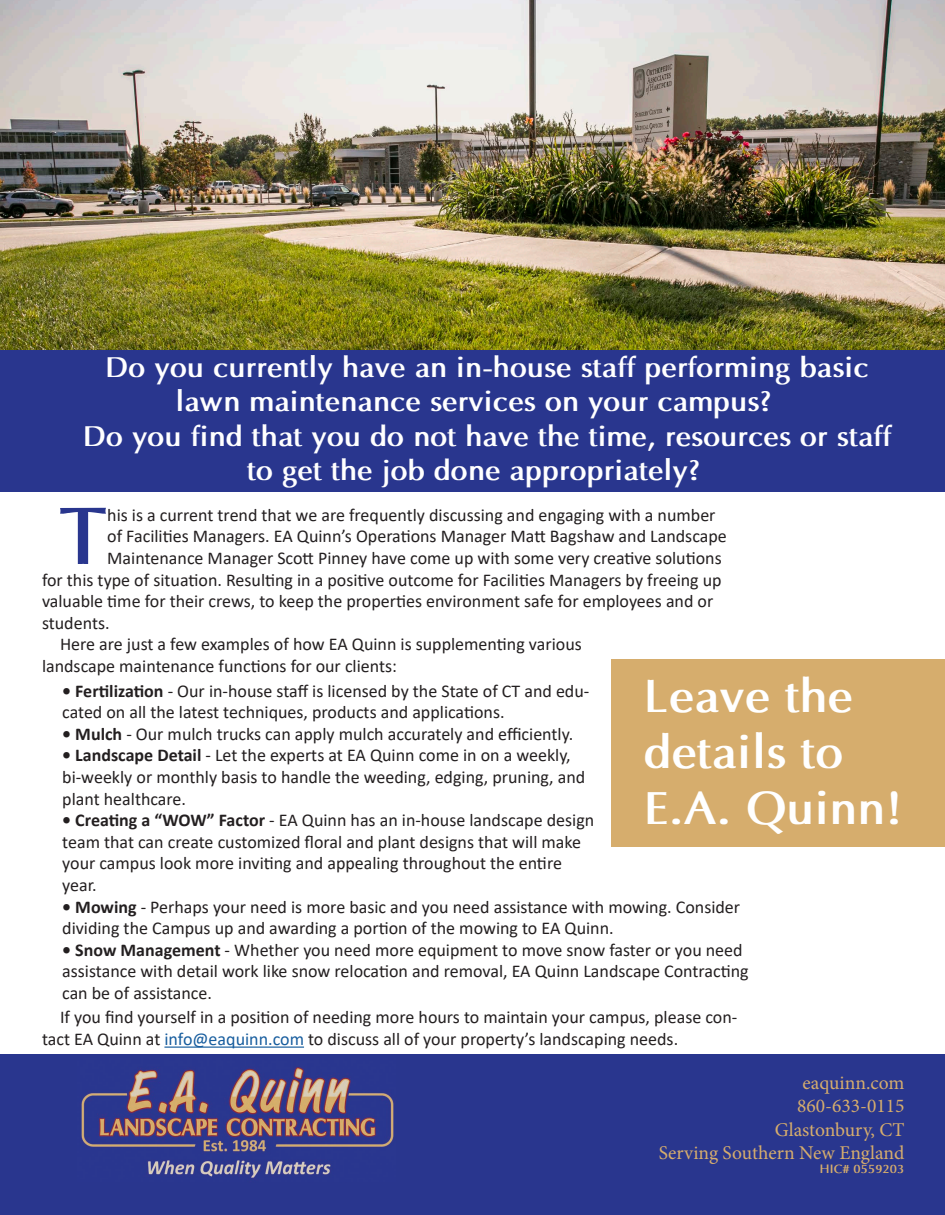
<style>
.page{position:relative;width:945px;height:1215px;background:#fff}
.page>*{position:absolute;margin:0;border:0;box-sizing:border-box;transform-origin:0 0}
.t1{font:700 81px "Optima";color:#29368e}
.t2{font:700 46.5px/55.8px "Optima";color:#fff}
.t3{font:700 28.5px "Optima";color:#fff}
.t4{font:19.5px/23.4px "Minion Pro";color:#d6ad6d;text-align:right}
.t5{font:18px/21.6px "Calibri";color:#231f20}
.t6{font:700 12.15px "Optima";color:#d6ad6d}
.s1{font-weight:700}
.s2{color:#175d9e}
</style>
<div class="page">
<div style="left:0;top:349px;width:945px;height:142px;background:#29368e"></div>
<img style="left:0;top:0;width:945px;height:349px">
<div style="left:0;top:1055px;width:945px;height:160px;background:#29368e"></div>
<img style="left:81px;top:1067px;width:313px;height:111px">
<div style="left:612px;top:659px;width:333px;height:188px;background:#d6ad6d"></div>
<hr style="left:164px;top:1047px;width:140px;height:1px;background:#175d9e">
<p class="t3" style="left:105px;top:350px;width:765px">Do you currently have an in-house staff performing basic</p>
<p class="t3" style="left:175px;top:384px;width:598px">lawn maintenance services on your campus?</p>
<p class="t3" style="left:83px;top:419px;width:810px">Do you find that you do not have the time, resources or staff</p>
<p class="t3" style="left:247px;top:453px;width:455px">to get the job done appropriately?</p>
<p class="t1" style="left:59px;top:487px;width:50px">T</p>
<p class="t5" style="left:107px;top:504px;width:610px">his is a current trend that we are frequently discussing and engaging with a number</p>
<p class="t5" style="left:107px;top:525px;width:621px">of Facilities Managers. EA Quinn’s Operations Manager Matt Bagshaw and Landscape</p>
<p class="t5" style="left:107px;top:547px;width:616px">Maintenance Manager Scott Pinney have come up with some very creative solutions</p>
<p class="t5" style="left:42px;top:568px;width:681px">for this type of situation. Resulting in a positive outcome for Facilities Managers by freeing up</p>
<p class="t5" style="left:42px;top:590px;width:673px">valuable time for their crews, to keep the properties environment safe for employees and or</p>
<p class="t5" style="left:42px;top:612px;width:69px">students.</p>
<p class="t5" style="left:42px;top:633px;width:541px;text-indent:18px">Here are just a few examples of how EA Quinn is supplementing various landscape maintenance functions for our clients:</p>
<p class="t2" style="left:644px;top:668px;width:211px">Leave the details to</p>
<p class="t2" style="left:644px;top:780px;width:260px">E.A. Quinn!</p>
<p class="t5" style="left:62px;top:679px;width:529px"><span class="s1">• Fertilization</span> - Our in-house staff is licensed by the State of CT and edu&shy;cated on all the latest techniques, products and applications.</p>
<p class="t5" style="left:62px;top:723px;width:512px"><span class="s1">• Mulch</span> - Our mulch trucks can apply mulch accurately and efficiently.</p>
<p class="t5" style="left:62px;top:744px;width:525px"><span class="s1">• Landscape Detail</span> - Let the experts at EA Quinn come in on a weekly, bi-weekly or monthly basis to handle the weeding, edging, pruning, and plant healthcare.</p>
<p class="t5" style="left:62px;top:809px;width:534px"><span class="s1">• Creating a “WOW” Factor</span> - EA Quinn has an in-house landscape design team that can create customized floral and plant designs that will make your campus look more inviting and appealing throughout the entire year.</p>
<p class="t5" style="left:62px;top:895px;width:679px"><span class="s1">• Mowing</span> - Perhaps your need is more basic and you need assistance with mowing. Consider dividing the Campus up and awarding a portion of the mowing to EA Quinn.</p>
<p class="t5" style="left:62px;top:939px;width:688px"><span class="s1">• Snow Management</span> - Whether you need more equipment to move snow faster or you need assistance with detail work like snow relocation and removal, EA Quinn Landscape Contracting can be of assistance.</p>
<p class="t5" style="left:42px;top:1006px;width:697px;text-indent:18px">If you find yourself in a position of needing more hours to maintain your campus, please con&shy;tact EA Quinn at <span class="s2">info@eaquinn.com</span> to discuss all of your property’s landscaping needs.</p>
<p class="t4" style="left:802px;top:1071px;width:104px">eaquinn.com</p>
<p class="t4" style="left:797px;top:1094px;width:109px">860-633-0115</p>
<p class="t4" style="left:659px;top:1118px;width:247px">Glastonbury, CT<br>Serving Southern New England</p>
<p class="t6" style="left:820px;top:1162px;width:86px">HIC# 0559203</p>
</div>
